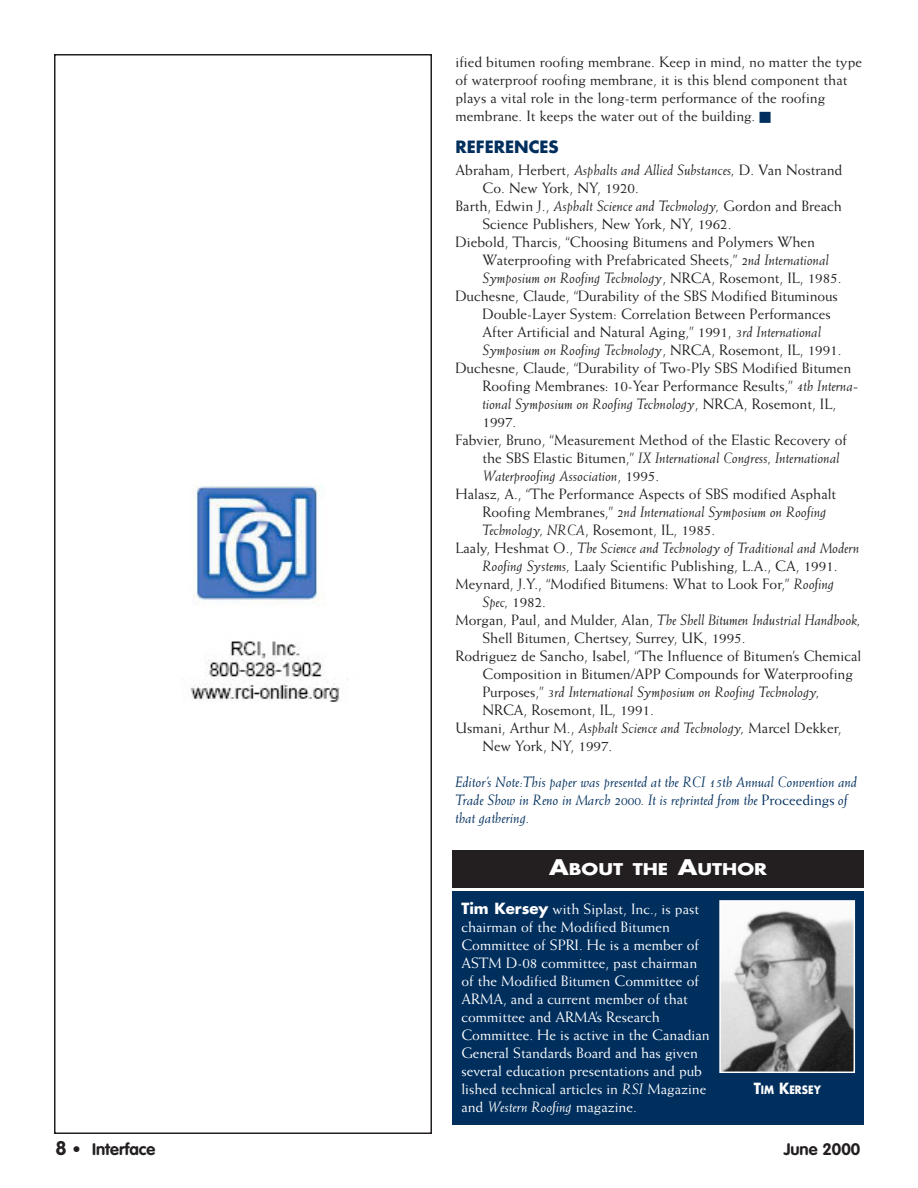
<style>
.page{position:relative;width:918px;height:1188px;background:#fff}
.page>*{position:absolute;margin:0;border:0;box-sizing:border-box;transform-origin:0 0}
.t1{font:700 16.5px "VAG Rounded";color:#231f20}
.t2{font:700 16.5px "Futura";color:#002f5e}
.t3{font:700 15.75px "Futura";color:#fff;scale:1.2 1}
.t4{font:15px/18px "Weiss";color:#231f20}
.t5{font:15px/18px "Weiss";color:#fff}
.t6{font:italic 15px/18px "Weiss";color:#002f5e}
.t7{font:italic 15px/18px "Weiss";color:#231f20;text-align:center}
.t8{font:700 11.25px "Futura";color:#fff;scale:.9 1}
.s1{color:#002f5e}
.s2{font-style:italic}
.s3{font-style:normal}
.s4{font-size:21px}
.s5{font-family:"Futura";font-weight:700}
.s6{font-size:15px}
.s7{font-size:19.5px}
</style>
<div class="page">
<div style="left:54px;top:54px;width:378px;height:1080px;border:2px solid #231f20"></div>
<img style="left:190px;top:485px;width:150px;height:217px">
<div style="left:452px;top:891px;width:412px;height:233px;background:#002f5e"></div>
<div style="left:452px;top:850px;width:412px;height:38px;background:#231f20"></div>
<img style="left:722px;top:903px;width:130px;height:167px">
<div style="left:719px;top:900px;width:136px;height:173px;border:2px solid #fff"></div>
<p class="t4" style="left:456px;top:54px;width:408px">ified bitumen roofing membrane. Keep in mind, no matter the type of waterproof roofing membrane, it is this blend component that plays a vital role in the long-term performance of the roofing membrane. It keeps the water out of the building. <span class="s1">■</span></p>
<h4 class="t2" style="left:456px;top:140px;width:105px">REFERENCES</h4>
<p class="t4" style="left:483px;top:162px;width:361px;text-indent:-27px">Abraham, Herbert, <span class="s2">Asphalts and Allied Substances,</span> D. Van Nostrand<br>Co. New York, NY, 1920.</p>
<p class="t4" style="left:483px;top:198px;width:361px;text-indent:-27px">Barth, Edwin J., <span class="s2">Asphalt Science and Technology,</span> Gordon and Breach<br>Science Publishers, New York, NY, 1962.</p>
<p class="t4" style="left:483px;top:234px;width:360px;text-indent:-27px">Diebold, Tharcis, “Choosing Bitumens and Polymers When<br>Waterproofing with Prefabricated Sheets,” <span class="s2">2nd International<br>Symposium on Roofing Technology</span>, NRCA, Rosemont, IL, 1985.</p>
<p class="t4" style="left:483px;top:288px;width:360px;text-indent:-27px">Duchesne, Claude, “Durability of the SBS Modified Bituminous Double-Layer System: Correlation Between Performances After Artificial and Natural Aging,” 1991, <span class="s2">3rd International Symposium on Roofing Technology</span>, NRCA, Rosemont, IL, 1991.</p>
<p class="t4" style="left:483px;top:360px;width:377px;text-indent:-27px">Duchesne, Claude, “Durability of Two-Ply SBS Modified Bitumen Roofing Membranes: 10-Year Performance Results,” <span class="s2">4th Interna&shy;tional Symposium on Roofing Technology</span>, NRCA, Rosemont, IL, 1997.</p>
<p class="t4" style="left:483px;top:432px;width:366px;text-indent:-27px">Fabvier, Bruno, “Measurement Method of the Elastic Recovery of the SBS Elastic Bitumen,” <span class="s2">IX International Congress, International<br>Waterproofing Association</span>, 1995.</p>
<p class="t4" style="left:483px;top:486px;width:355px;text-indent:-27px">Halasz, A., “The Performance Aspects of SBS modified Asphalt<br>Roofing Membranes,” <span class="s2">2nd International Symposium on Roofing<br>Technology, NRCA</span>, Rosemont, IL, 1985.</p>
<p class="t7" style="left:456px;top:540px;width:405px"><span class="s3">Laaly, Heshmat O.,</span> The Science and Technology of Traditional and Modern<br>Roofing Systems, <span class="s3">Laaly Scientific Publishing, L.A., CA, 1991.</span></p>
<p class="t4" style="left:483px;top:576px;width:353px;text-indent:-27px">Meynard, J.Y., “Modified Bitumens: What to Look For,” <span class="s2">Roofing<br>Spec,</span> 1982.</p>
<p class="t4" style="left:483px;top:612px;width:380px;text-indent:-27px">Morgan, Paul, and Mulder, Alan, <span class="s2">The Shell Bitumen Industrial Handbook,<br></span>Shell Bitumen, Chertsey, Surrey, UK, 1995.</p>
<p class="t4" style="left:483px;top:648px;width:380px;text-indent:-27px">Rodriguez de Sancho, Isabel, “The Influence of Bitumen’s Chemical Composition in Bitumen/APP Compounds for Waterproofing Purposes,” <span class="s2">3rd International Symposium on Roofing Technology, </span>NRCA, Rosemont, IL, 1991.</p>
<p class="t4" style="left:483px;top:720px;width:361px;text-indent:-27px">Usmani, Arthur M., <span class="s2">Asphalt Science and Technology,</span> Marcel Dekker,<br>New York, NY, 1997.</p>
<p class="t6" style="left:456px;top:774px;width:403px">Editor’s Note:This paper was presented at the RCI 15th Annual Convention and<br>Trade Show in Reno in March 2000. It is reprinted from the <span class="s3">Proceedings</span> of that gathering.</p>
<p class="t3" style="left:549px;top:862px;width:183px"><span class="s4">A</span>BOUT THE <span class="s4">A</span>UTHOR</p>
<p class="t5" style="left:461px;top:901px;width:250px"><span class="s5">Tim Kersey</span> with Siplast, Inc., is past chairman of the Modified Bitumen Committee of SPRI. He is a member of ASTM D-08 committee, past chairman of the Modified Bitumen Committee of ARMA, and a current member of that committee and ARMA’s Research Committee. He is active in the Canadian General Standards Board and has given several education presentations and pub lished technical articles in <span class="s2">RSI</span> Magazine and <span class="s2">Western Roofing</span> magazine.</p>
<p class="t8" style="left:754px;top:1085px;width:76px"><span class="s6">T</span>IM <span class="s6">K</span>ERSEY</p>
<p class="t1" style="left:56px;top:1143px;width:101px"><span class="s7">8</span> • Interface</p>
<p class="t1" style="left:784px;top:1143px;width:78px">June 2000</p>
</div>
